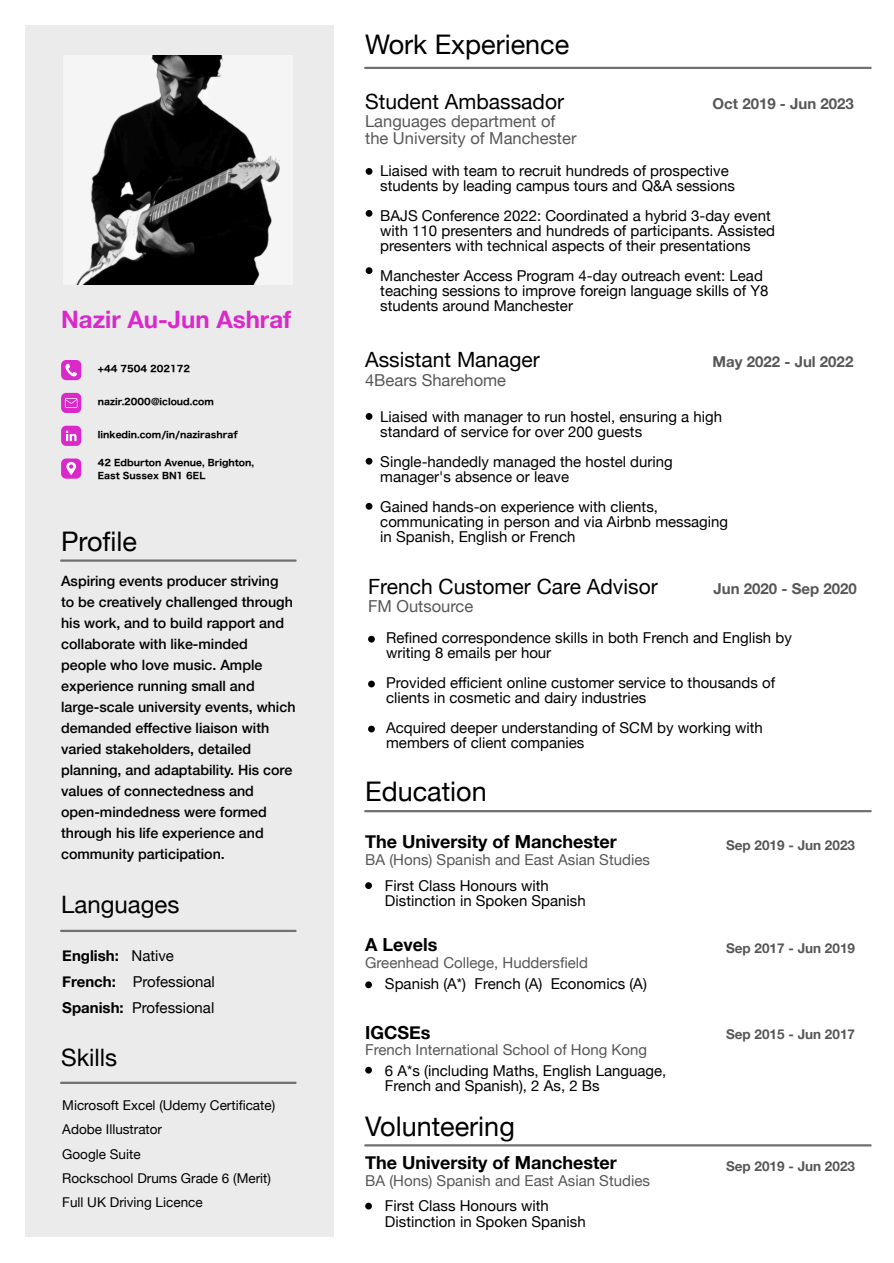
<style>
.page{position:relative;width:894px;height:1263px;background:#fff}
.page>*{position:absolute;margin:0;border:0;box-sizing:border-box;transform-origin:0 0}
.t1{font:27px "Helvetica Neue";color:#000}
.t2{font:700 24px "Helvetica Neue";color:#da28cb}
.t3{font:24px "Helvetica Neue";color:#000}
.t4{font:21px "Helvetica Neue";color:#000}
.t5{font:700 18px "Helvetica Neue";color:#000}
.t6{font:16.5px/17px "Helvetica Neue";color:#585858}
.t7{font:16.5px "Helvetica Neue";color:#575757}
.t8{font:15px/15px "Helvetica Neue";color:#000}
.t9{font:15px "Helvetica Neue";color:#575757}
.t10{font:700 15px "Helvetica Neue";color:#575757}
.t11{font:500 14.25px/21px "Helvetica Neue";color:#000}
.t12{font:13.5px/24.5px "Helvetica Neue";color:#000}
.t13{font:700 13.5px "Helvetica Neue";color:#575757}
.t14{font:9px/13.5px "Hiragino Sans W7";color:#000}
.s1{font-weight:700}
</style>
<div class="page">
<div style="left:25px;top:26px;width:309px;height:1211px;background:#ebebeb"></div>
<img style="left:76px;top:55px;width:205px;height:229px">
<div style="left:61px;top:360px;width:20px;height:20px;background:#da28cb;border-radius:5px"></div>
<svg style="left:65px;top:364px;width:12px;height:13px"></svg>
<div style="left:61px;top:426px;width:20px;height:20px;background:#da28cb;border-radius:5px"></div>
<svg style="left:66px;top:430px;width:11px;height:11px"></svg>
<div style="left:61px;top:393px;width:20px;height:20px;background:#da28cb;border-radius:5px"></div>
<svg style="left:65px;top:398px;width:12px;height:10px"></svg>
<div style="left:61px;top:458px;width:20px;height:21px;background:#da28cb;border-radius:5px"></div>
<svg style="left:66px;top:462px;width:10px;height:13px"></svg>
<hr style="left:61px;top:559px;width:234px;height:3px;background:#707070">
<hr style="left:365px;top:67px;width:505px;height:2px;background:#707070">
<hr style="left:61px;top:930px;width:234px;height:2px;background:#707070">
<hr style="left:61px;top:1082px;width:234px;height:2px;background:#707070">
<hr style="left:365px;top:810px;width:505px;height:2px;background:#707070">
<hr style="left:365px;top:1144px;width:505px;height:2px;background:#707070">
<div style="left:365px;top:882px;width:7px;height:7px;background:#000;border-radius:50%"></div>
<div style="left:365px;top:1203px;width:7px;height:6px;background:#000;border-radius:50%"></div>
<div style="left:365px;top:1067px;width:7px;height:6px;background:#000;border-radius:50%"></div>
<div style="left:365px;top:981px;width:7px;height:7px;background:#000;border-radius:50%"></div>
<div style="left:365px;top:168px;width:7px;height:7px;background:#000;border-radius:50%"></div>
<div style="left:365px;top:267px;width:7px;height:7px;background:#000;border-radius:50%"></div>
<div style="left:365px;top:210px;width:7px;height:7px;background:#000;border-radius:50%"></div>
<div style="left:365px;top:413px;width:7px;height:7px;background:#000;border-radius:50%"></div>
<div style="left:365px;top:503px;width:7px;height:7px;background:#000;border-radius:50%"></div>
<div style="left:365px;top:458px;width:7px;height:7px;background:#000;border-radius:50%"></div>
<div style="left:368px;top:636px;width:7px;height:7px;background:#000;border-radius:50%"></div>
<div style="left:368px;top:726px;width:7px;height:6px;background:#000;border-radius:50%"></div>
<div style="left:368px;top:681px;width:7px;height:6px;background:#000;border-radius:50%"></div>
<h2 class="t2" style="left:61px;top:305px;width:231px">Nazir Au-Jun Ashraf</h2>
<p class="t14" style="left:98px;top:362px;width:94px">+44 7504 202172</p>
<p class="t14" style="left:98px;top:394px;width:117px">nazir.2000@icloud.com</p>
<p class="t14" style="left:98px;top:427px;width:141px">linkedin.com/in/nazirashraf</p>
<p class="t14" style="left:98px;top:455px;width:157px">42 Edburton Avenue, Brighton,<br>East Sussex BN1 6EL</p>
<h1 class="t1" style="left:61px;top:525px;width:77px">Profile</h1>
<p class="t11" style="left:61px;top:570px;width:236px">Aspiring events producer striving<br>to be creatively challenged through his work, and to build rapport and collaborate with like-minded people who love music. Ample experience running small and large-scale university events, which demanded effective liaison with varied stakeholders, detailed planning, and adaptability. His core values of connectedness and open-mindedness were formed through his life experience and community participation.</p>
<h2 class="t3" style="left:61px;top:890px;width:120px">Languages</h2>
<p class="t8" style="left:62px;top:943px;width:154px;line-height:26px"><span class="s1">English:</span> Native<br><span class="s1">French:</span> Professional<br><span class="s1">Spanish:</span> Professional</p>
<h2 class="t3" style="left:61px;top:1044px;width:57px">Skills</h2>
<p class="t12" style="left:62px;top:1093px;width:214px">Microsoft Excel (Udemy Certificate)<br>Adobe Illustrator<br>Google Suite<br>Rockschool Drums Grade 6 (Merit)<br>Full UK Driving Licence</p>
<h1 class="t1" style="left:365px;top:29px;width:205px">Work Experience</h1>
<h3 class="t4" style="left:365px;top:89px;width:200px">Student Ambassador</h3>
<p class="t6" style="left:365px;top:113px;width:213px">Languages department of the University of Manchester</p>
<p class="t10" style="left:712px;top:94px;width:143px">Oct 2019 - Jun 2023</p>
<p class="t8" style="left:380px;top:163px;width:356px">Liaised with team to recruit hundreds of prospective students by leading campus tours and Q&amp;A sessions</p>
<p class="t8" style="left:380px;top:208px;width:396px">BAJS Conference 2022: Coordinated a hybrid 3-day event with 110 presenters and hundreds of participants. Assisted presenters with technical aspects of their presentations</p>
<p class="t8" style="left:380px;top:268px;width:389px">Manchester Access Program 4-day outreach event: Lead teaching sessions to improve foreign language skills of Y8 students around Manchester</p>
<h3 class="t4" style="left:365px;top:347px;width:176px">Assistant Manager</h3>
<p class="t7" style="left:365px;top:370px;width:142px">4Bears Sharehome</p>
<p class="t10" style="left:712px;top:352px;width:142px">May 2022 - Jul 2022</p>
<p class="t8" style="left:380px;top:409px;width:343px">Liaised with manager to run hostel, ensuring a high standard of service for over 200 guests</p>
<p class="t8" style="left:380px;top:454px;width:294px">Single-handedly managed the hostel during manager's absence or leave</p>
<p class="t8" style="left:380px;top:499px;width:349px">Gained hands-on experience with clients, communicating in person and via Airbnb messaging in Spanish, English or French</p>
<h3 class="t4" style="left:368px;top:574px;width:291px">French Customer Care Advisor</h3>
<p class="t7" style="left:368px;top:596px;width:107px">FM Outsource</p>
<p class="t10" style="left:713px;top:579px;width:145px">Jun 2020 - Sep 2020</p>
<p class="t8" style="left:386px;top:630px;width:407px">Refined correspondence skills in both French and English by writing 8 emails per hour</p>
<p class="t8" style="left:386px;top:675px;width:390px">Provided efficient online customer service to thousands of clients in cosmetic and dairy industries</p>
<p class="t8" style="left:386px;top:720px;width:378px">Acquired deeper understanding of SCM by working with members of client companies</p>
<h1 class="t1" style="left:365px;top:776px;width:123px">Education</h1>
<p class="t5" style="left:365px;top:831px;width:253px">The University of Manchester</p>
<p class="t9" style="left:365px;top:851px;width:286px">BA (Hons) Spanish and East Asian Studies</p>
<p class="t8" style="left:385px;top:877px;width:202px;line-height:15.5px">First Class Honours with<br>Distinction in Spoken Spanish</p>
<p class="t5" style="left:365px;top:933px;width:74px">A Levels</p>
<p class="t9" style="left:365px;top:953px;width:224px">Greenhead College, Huddersfield</p>
<p class="t8" style="left:385px;top:976px;width:263px">Spanish (A*) French (A) Economics (A)</p>
<p class="t5" style="left:365px;top:1021px;width:67px">IGCSEs</p>
<p class="t9" style="left:365px;top:1041px;width:283px">French International School of Hong Kong</p>
<p class="t8" style="left:385px;top:1062px;width:283px;line-height:15.5px">6 A*s (including Maths, English Language,<br>French and Spanish), 2 As, 2 Bs</p>
<h1 class="t1" style="left:365px;top:1110px;width:151px">Volunteering</h1>
<p class="t5" style="left:365px;top:1151px;width:253px">The University of Manchester</p>
<p class="t9" style="left:365px;top:1171px;width:286px">BA (Hons) Spanish and East Asian Studies</p>
<p class="t8" style="left:385px;top:1198px;width:202px;line-height:15.5px">First Class Honours with<br>Distinction in Spoken Spanish</p>
<p class="t13" style="left:725px;top:837px;width:130px">Sep 2019 - Jun 2023</p>
<p class="t13" style="left:725px;top:940px;width:130px">Sep 2017 - Jun 2019</p>
<p class="t13" style="left:725px;top:1025px;width:130px">Sep 2015 - Jun 2017</p>
<p class="t13" style="left:725px;top:1158px;width:130px">Sep 2019 - Jun 2023</p>
</div>
